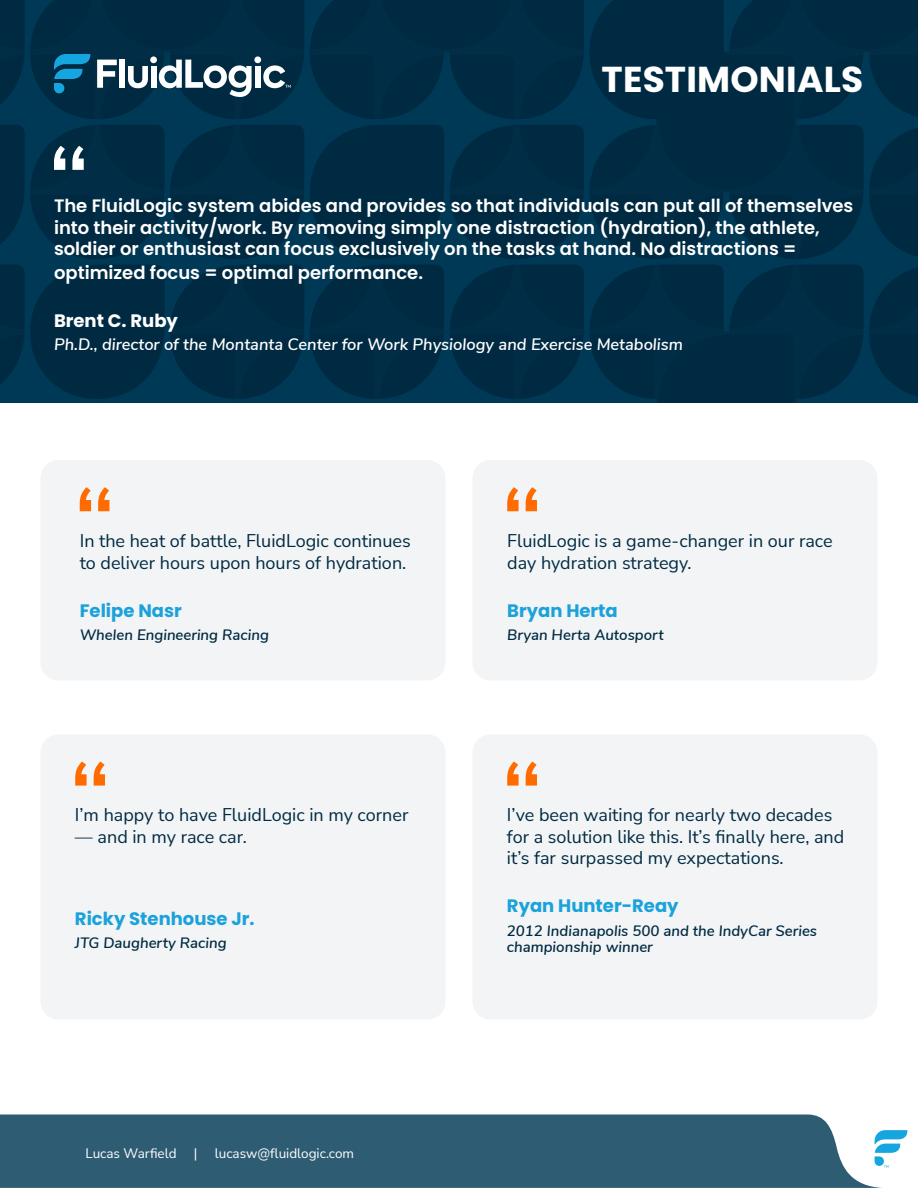
<style>
.page{position:relative;width:918px;height:1188px;background:#fff}
.page>*{position:absolute;margin:0;border:0;box-sizing:border-box;transform-origin:0 0}
.Q{font:700 36px "Poppins";letter-spacing:.005em;color:#fff}
.quote{font:18px/21.6px "Nunito Sans";color:#002a42}
.pull_quote{font:600 18px/21.6px "Poppins";color:#fff}
.name_of_person{font:700 18px "Poppins";color:#1ca2da}
.name_of_person_2{font:700 18px "Poppins";color:#fff}
.company_2{font:italic 600 16.5px "Nunito Sans";color:#fff}
.company{font:italic 600 15px/16.5px "Nunito Sans";color:#002a42}
.t1{font:13.5px "Nunito Sans";color:#fff}
</style>
<div class="page">
<svg style="left:0;top:1114px;width:882px;height:74px;background:#38647a"></svg>
<svg style="left:875px;top:1130px;width:32px;height:38px"></svg>
<div style="left:40px;top:460px;width:406px;height:220px;background:#f2f4f6;border-radius:18px"></div>
<svg style="left:80px;top:487px;width:29px;height:24px"></svg>
<svg style="left:0;top:0;width:918px;height:403px;background:#022f48"></svg>
<div style="left:472px;top:460px;width:406px;height:220px;background:#f2f4f6;border-radius:18px"></div>
<svg style="left:507px;top:487px;width:30px;height:24px"></svg>
<div style="left:472px;top:734px;width:406px;height:286px;background:#f2f4f6;border-radius:18px"></div>
<svg style="left:507px;top:762px;width:30px;height:24px"></svg>
<div style="left:40px;top:734px;width:406px;height:286px;background:#f2f4f6;border-radius:18px"></div>
<svg style="left:75px;top:762px;width:30px;height:24px"></svg>
<p class="Q" style="left:602px;top:58px;width:263px">TESTIMONIALS</p>
<p class="pull_quote" style="left:54px;top:195px;width:801px">The FluidLogic system abides and provides so that individuals can put all of themselves into their activity/work. By removing simply one distraction (hydration), the athlete, soldier or enthusiast can focus exclusively on the tasks at hand. No distractions =</p>
<p class="pull_quote" style="left:54px;top:262px;width:371px">optimized focus = optimal performance.</p>
<p class="name_of_person_2" style="left:54px;top:310px;width:125px">Brent C. Ruby</p>
<p class="company_2" style="left:54px;top:332px;width:631px">Ph.D., director of the Montanta Center for Work Physiology and Exercise Metabolism</p>
<p class="quote" style="left:80px;top:529px;width:333px">In the heat of battle, FluidLogic continues to deliver hours upon hours of hydration.</p>
<p class="name_of_person" style="left:80px;top:600px;width:104px">Felipe Nasr</p>
<p class="company" style="left:80px;top:625px;width:191px">Whelen Engineering Racing</p>
<p class="quote" style="left:75px;top:803px;width:335px">I’m happy to have FluidLogic in my corner</p>
<p class="quote" style="left:75px;top:825px;width:173px">— and in my race car.</p>
<p class="name_of_person" style="left:75px;top:908px;width:181px">Ricky Stenhouse Jr.</p>
<p class="company" style="left:75px;top:934px;width:153px">JTG Daugherty Racing</p>
<p class="t1" style="left:86px;top:1144px;width:93px">Lucas Warfield</p>
<p class="t1" style="left:194px;top:1144px;width:5px">|</p>
<p class="t1" style="left:215px;top:1144px;width:141px">lucasw@fluidlogic.com</p>
<p class="quote" style="left:507px;top:529px;width:327px">FluidLogic is a game-changer in our race day hydration strategy.</p>
<p class="name_of_person" style="left:507px;top:600px;width:112px">Bryan Herta</p>
<p class="company" style="left:507px;top:625px;width:158px">Bryan Herta Autosport</p>
<p class="quote" style="left:507px;top:803px;width:339px">I’ve been waiting for nearly two decades for a solution like this. It’s finally here, and it’s far surpassed my expectations.</p>
<p class="name_of_person" style="left:507px;top:896px;width:173px">Ryan Hunter-Reay</p>
<p class="company" style="left:507px;top:921px;width:312px">2012 Indianapolis 500 and the IndyCar Series championship winner</p>
</div>
